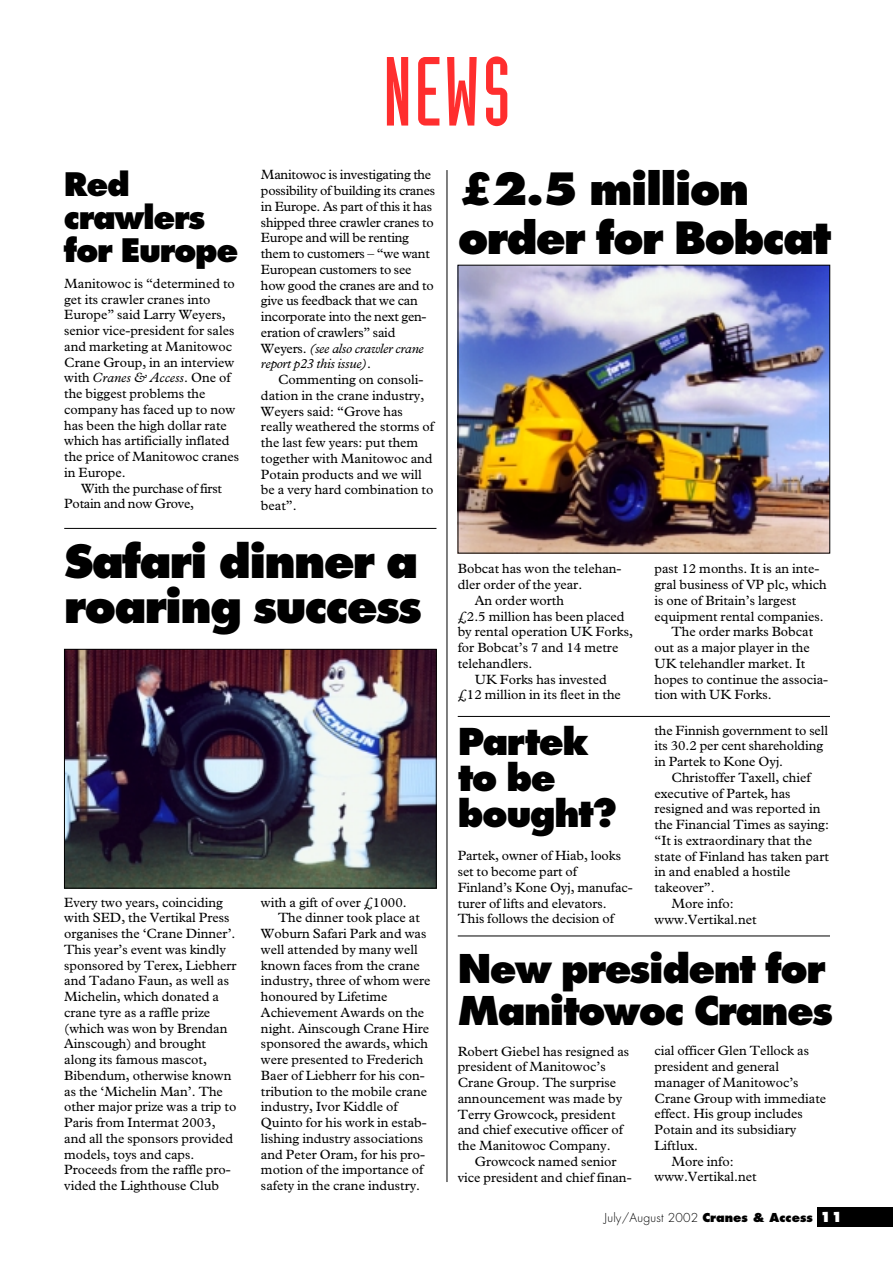
<style>
.page{position:relative;width:893px;height:1263px;background:#fff}
.page>*{position:absolute;margin:0;border:0;box-sizing:border-box;transform-origin:0 0}
.t1{font:96px "Industria Solid A";color:#ff2e2e}
.t2{font:800 44.55px/44.5px "Futura";letter-spacing:-.04em;color:#000}
.t3{font:800 43.2px/48.4px "Futura";letter-spacing:-.04em;color:#000}
.t4{font:800 38.55px/41.5px "Futura";letter-spacing:-.04em;color:#000}
.t5{font:800 36px/36px "Futura";letter-spacing:-.04em;color:#000}
.t6{font:800 31.5px/33px "Futura";letter-spacing:-.04em;color:#000}
.t7{font:13.5px/15.8px "M Plantin";color:#000}
.t8{font:300 12px "Futura";letter-spacing:.02em;color:#000}
.s1{font-style:italic}
.s2{font-weight:800}
.s3{font-weight:800;font-size:13.5px;color:#fff}
</style>
<div class="page">
<div style="left:817px;top:1208px;width:75px;height:19px;background:#000"></div>
<img style="left:459px;top:267px;width:369px;height:284px">
<hr style="left:458px;top:716px;width:372px;height:1px;background:#000">
<hr style="left:458px;top:936px;width:372px;height:1px;background:#000">
<hr style="left:446px;top:170px;width:1px;height:1012px;background:#000">
<img style="left:64px;top:528px;width:373px;height:361px">
<h1 class="t1" style="left:383px;top:57px;width:129px">NEWS</h1>
<h3 class="t6" style="left:64px;top:170px;width:176px">Red crawlers for Europe</h3>
<p class="t7" style="left:261px;top:168px;width:176px">Manitowoc is investigating the possibility of building its cranes in Europe. As part of this it has shipped three crawler cranes to<br>Europe and will be renting them to customers – “we want<br>European customers to see how good the cranes are and to give us feedback that we can incorporate into the next gen&shy;eration of crawlers” said<br>Weyers. <span class="s1">(see also crawler crane report p23 this issue)</span>.</p>
<p class="t7" style="left:261px;top:373px;width:174px;text-indent:17px">Commenting on consoli&shy;dation in the crane industry,<br>Weyers said: “Grove has really weathered the storms of the last few years: put them together with Manitowoc and<br>Potain products and we will be a very hard combination to beat”.</p>
<p class="t7" style="left:64px;top:277px;width:176px">Manitowoc is “determined to get its crawler cranes into<br>Europe” said Larry Weyers, senior vice-president for sales and marketing at Manitowoc<br>Crane Group, in an interview with <span class="s1">Cranes &amp; Access</span>. One of the biggest problems the company has faced up to now has been the high dollar rate which has artificially inflated the price of Manitowoc cranes in Europe.</p>
<p class="t7" style="left:64px;top:481px;width:159px;text-indent:17px">With the purchase of first<br>Potain and now Grove,</p>
<h2 class="t2" style="left:64px;top:543px;width:359px">Safari dinner a roaring success</h2>
<p class="t7" style="left:64px;top:895px;width:174px">Every two years, coinciding with SED, the Vertikal Press organises the ‘Crane Dinner’.<br>This year’s event was kindly sponsored by Terex, Liebherr and Tadano Faun, as well as<br>Michelin, which donated a crane tyre as a raffle prize (which was won by Brendan<br>Ainscough) and brought along its famous mascot,<br>Bibendum, otherwise known as the ‘Michelin Man’. The other major prize was a trip to<br>Paris from Intermat 2003, and all the sponsors provided models, toys and caps.<br>Proceeds from the raffle pro&shy;vided the Lighthouse Club</p>
<p class="t7" style="left:261px;top:895px;width:147px">with a gift of over £1000.</p>
<p class="t7" style="left:278px;top:911px;width:143px">The dinner took place at</p>
<p class="t7" style="left:261px;top:927px;width:167px">Woburn Safari Park and was</p>
<p class="t7" style="left:261px;top:943px;width:158px">well attended by many well</p>
<p class="t7" style="left:261px;top:958px;width:160px">known faces from the crane</p>
<p class="t7" style="left:261px;top:974px;width:171px">industry, three of whom were</p>
<p class="t7" style="left:261px;top:990px;width:128px">honoured by Lifetime</p>
<p class="t7" style="left:261px;top:1006px;width:165px">Achievement Awards on the</p>
<p class="t7" style="left:261px;top:1021px;width:170px">night. Ainscough Crane Hire</p>
<p class="t7" style="left:261px;top:1037px;width:168px">sponsored the awards, which</p>
<p class="t7" style="left:261px;top:1053px;width:164px">were presented to Frederich</p>
<p class="t7" style="left:261px;top:1069px;width:165px">Baer of Liebherr for his con-</p>
<p class="t7" style="left:261px;top:1084px;width:168px">tribution to the mobile crane</p>
<p class="t7" style="left:261px;top:1100px;width:138px">industry, Ivor Kiddle of</p>
<p class="t7" style="left:261px;top:1116px;width:167px">Quinto for his work in estab-</p>
<p class="t7" style="left:261px;top:1132px;width:164px">lishing industry associations</p>
<p class="t7" style="left:261px;top:1147px;width:165px">and Peter Oram, for his pro-</p>
<p class="t7" style="left:261px;top:1163px;width:164px">motion of the importance of</p>
<p class="t7" style="left:261px;top:1179px;width:161px">safety in the crane industry.</p>
<h3 class="t3" style="left:458px;top:168px;width:375px">£2.5 million order for Bobcat</h3>
<p class="t7" style="left:458px;top:562px;width:165px">Bobcat has won the telehan-</p>
<p class="t7" style="left:458px;top:578px;width:126px">dler order of the year.</p>
<p class="t7" style="left:475px;top:594px;width:91px">An order worth</p>
<p class="t7" style="left:458px;top:609px;width:168px">£2.5 million has been placed</p>
<p class="t7" style="left:458px;top:625px;width:177px">by rental operation UK Forks,</p>
<p class="t7" style="left:458px;top:641px;width:162px">for Bobcat’s 7 and 14 metre</p>
<p class="t7" style="left:458px;top:657px;width:76px">telehandlers.</p>
<p class="t7" style="left:475px;top:672px;width:134px">UK Forks has invested</p>
<p class="t7" style="left:458px;top:688px;width:165px">£12 million in its fleet in the</p>
<h3 class="t5" style="left:458px;top:726px;width:161px">Partek to be bought?</h3>
<p class="t7" style="left:457px;top:849px;width:176px">Partek, owner of Hiab, looks set to become part of<br>Finland’s Kone Oyj, manufac&shy;turer of lifts and elevators.<br>This follows the decision of</p>
<p class="t7" style="left:654px;top:562px;width:166px">past 12 months. It is an inte-</p>
<p class="t7" style="left:654px;top:578px;width:174px">gral business of VP plc, which</p>
<p class="t7" style="left:654px;top:594px;width:143px">is one of Britain’s largest</p>
<p class="t7" style="left:654px;top:609px;width:171px">equipment rental companies.</p>
<p class="t7" style="left:671px;top:625px;width:143px">The order marks Bobcat</p>
<p class="t7" style="left:654px;top:641px;width:157px">out as a major player in the</p>
<p class="t7" style="left:654px;top:657px;width:152px">UK telehandler market. It</p>
<p class="t7" style="left:654px;top:672px;width:175px">hopes to continue the associa-</p>
<p class="t7" style="left:654px;top:688px;width:119px">tion with UK Forks.</p>
<p class="t7" style="left:654px;top:723px;width:175px">the Finnish government to sell its 30.2 per cent shareholding in Partek to Kone Oyj.</p>
<p class="t7" style="left:671px;top:771px;width:140px">Christoffer Taxell, chief</p>
<p class="t7" style="left:654px;top:786px;width:138px">executive of Partek, has</p>
<p class="t7" style="left:654px;top:802px;width:167px">resigned and was reported in</p>
<p class="t7" style="left:654px;top:818px;width:176px">the Financial Times as saying:</p>
<p class="t7" style="left:654px;top:834px;width:159px">“It is extraordinary that the</p>
<p class="t7" style="left:654px;top:849px;width:176px">state of Finland has taken part</p>
<p class="t7" style="left:654px;top:865px;width:137px">in and enabled a hostile</p>
<p class="t7" style="left:654px;top:881px;width:62px">takeover”.</p>
<p class="t7" style="left:671px;top:897px;width:64px">More info:</p>
<p class="t7" style="left:654px;top:912px;width:104px">www.Vertikal.net</p>
<h3 class="t4" style="left:458px;top:951px;width:376px">New president for<br>Manitowoc Cranes</h3>
<p class="t7" style="left:457px;top:1045px;width:173px">Robert Giebel has resigned as president of Manitowoc’s<br>Crane Group. The surprise announcement was made by<br>Terry Growcock, president and chief executive officer of the Manitowoc Company.</p>
<p class="t7" style="left:457px;top:1155px;width:175px;text-align:center">Growcock named senior<br>vice president and chief finan-</p>
<p class="t7" style="left:654px;top:1044px;width:156px">cial officer Glen Tellock as</p>
<p class="t7" style="left:654px;top:1060px;width:126px">president and general</p>
<p class="t7" style="left:654px;top:1076px;width:146px">manager of Manitowoc’s</p>
<p class="t7" style="left:654px;top:1092px;width:173px">Crane Group with immediate</p>
<p class="t7" style="left:654px;top:1107px;width:150px">effect. His group includes</p>
<p class="t7" style="left:654px;top:1123px;width:143px">Potain and its subsidiary</p>
<p class="t7" style="left:654px;top:1139px;width:45px">Liftlux.</p>
<p class="t7" style="left:671px;top:1155px;width:64px">More info:</p>
<p class="t7" style="left:654px;top:1170px;width:104px">www.Vertikal.net</p>
<p class="t8" style="left:604px;top:1212px;width:239px">July/August 2002 <span class="s2">Cranes &amp; Access</span> <span class="s3">11</span></p>
</div>
